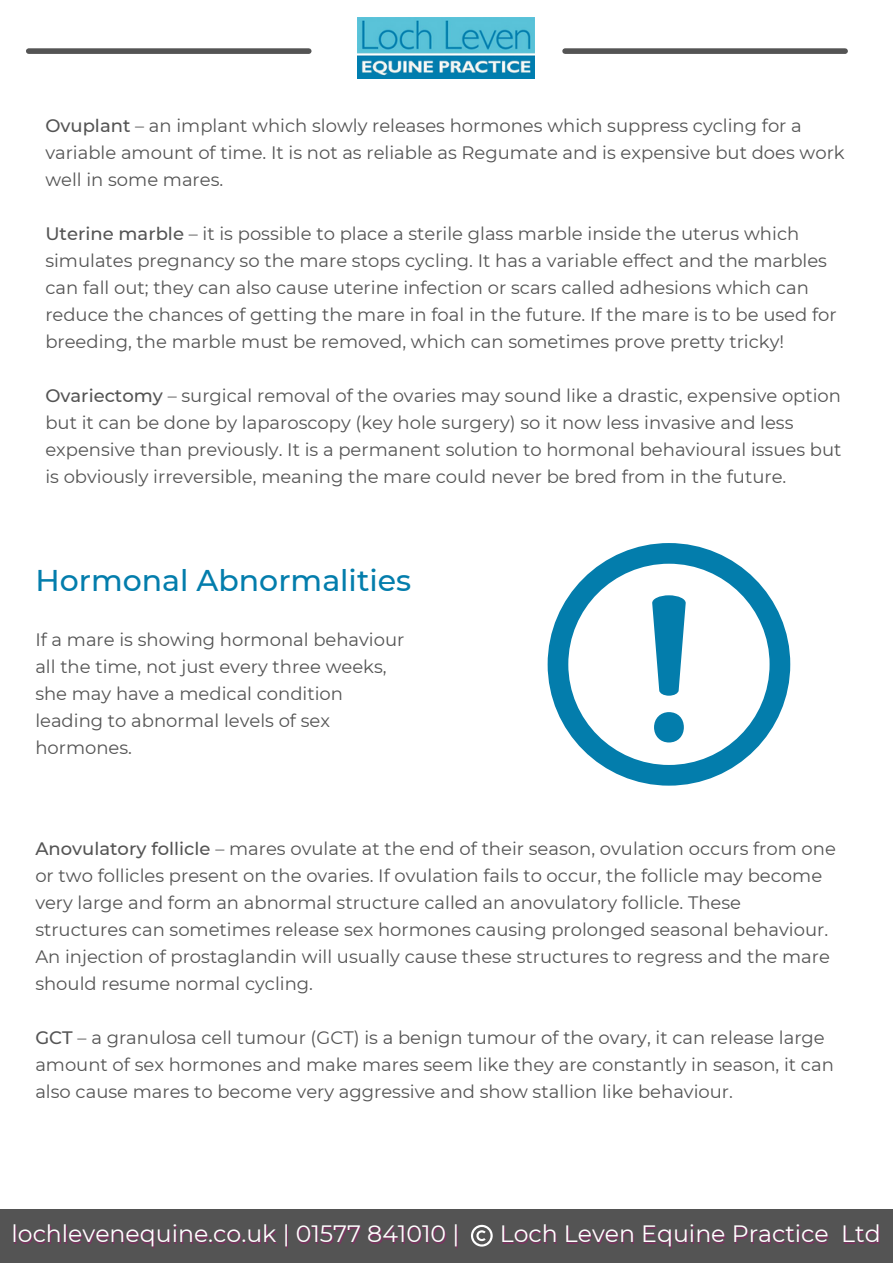
<style>
.page{position:relative;width:893px;height:1264px;background:#fff}
.page>*{position:absolute;margin:0;border:0;box-sizing:border-box;transform-origin:0 0}
.t1{font:500 30px "Montserrat";color:#037dac}
.t2{font:23.55px "Montserrat";color:#fff}
.t3{font:18px/27px "Montserrat";color:#545454}
.s1{font-weight:500}
.s2{color:rgb(189 0 116/.4)}
</style>
<div class="page">
<div style="left:29px;top:48px;width:280px;height:6px;background:#545454"></div>
<div style="left:565px;top:48px;width:280px;height:6px;background:#545454"></div>
<img style="left:358px;top:17px;width:176px;height:62px">
<div style="left:0;top:1209px;width:892px;height:53px;background:#545454"></div>
<svg style="left:471px;top:1224px;width:21px;height:22px"></svg>
<svg style="left:547px;top:543px;width:243px;height:242px"></svg>
<p class="t3" style="left:45px;top:112px;width:800px"><span class="s1">Ovuplant</span> – an implant which slowly releases hormones which suppress cycling for a variable amount of time. It is not as reliable as Regumate and is expensive but does work well in some mares.</p>
<p class="t3" style="left:45px;top:220px;width:792px"><span class="s1">Uterine marble</span> – it is possible to place a sterile glass marble inside the uterus which simulates pregnancy so the mare stops cycling. It has a variable effect and the marbles can fall out; they can also cause uterine infection or scars called adhesions which can reduce the chances of getting the mare in foal in the future. If the mare is to be used for breeding, the marble must be removed, which can sometimes prove pretty tricky!</p>
<p class="t3" style="left:45px;top:382px;width:797px"><span class="s1">Ovariectomy</span> – surgical removal of the ovaries may sound like a drastic, expensive option but it can be done by laparoscopy (key hole surgery) so it now less invasive and less expensive than previously. It is a permanent solution to hormonal behavioural issues but is obviously irreversible, meaning the mare could never be bred from in the future.</p>
<p class="t1" style="left:35px;top:562px;width:377px">Hormonal Abnormalities</p>
<p class="t3" style="left:35px;top:625px;width:370px">If a mare is showing hormonal behaviour all the time, not just every three weeks, she may have a medical condition leading to abnormal levels of sex hormones.</p>
<p class="t3" style="left:35px;top:834px;width:802px"><span class="s1">Anovulatory follicle</span> – mares ovulate at the end of their season, ovulation occurs from one or two follicles present on the ovaries. If ovulation fails to occur, the follicle may become very large and form an abnormal structure called an anovulatory follicle. These structures can sometimes release sex hormones causing prolonged seasonal behaviour.<br>An injection of prostaglandin will usually cause these structures to regress and the mare should resume normal cycling.</p>
<p class="t3" style="left:35px;top:1023px;width:800px"><span class="s1">GCT</span> – a granulosa cell tumour (GCT) is a benign tumour of the ovary, it can release large amount of sex hormones and make mares seem like they are constantly in season, it can also cause mares to become very aggressive and show stallion like behaviour.</p>
<p class="t2" style="left:12px;top:1219px;width:449px">lochlevenequine.co.uk | 01577 841010 |</p>
<p class="t2" style="left:499px;top:1219px;width:383px">Loch Leven Equine Practice <span class="s2">Ltd</span></p>
</div>
